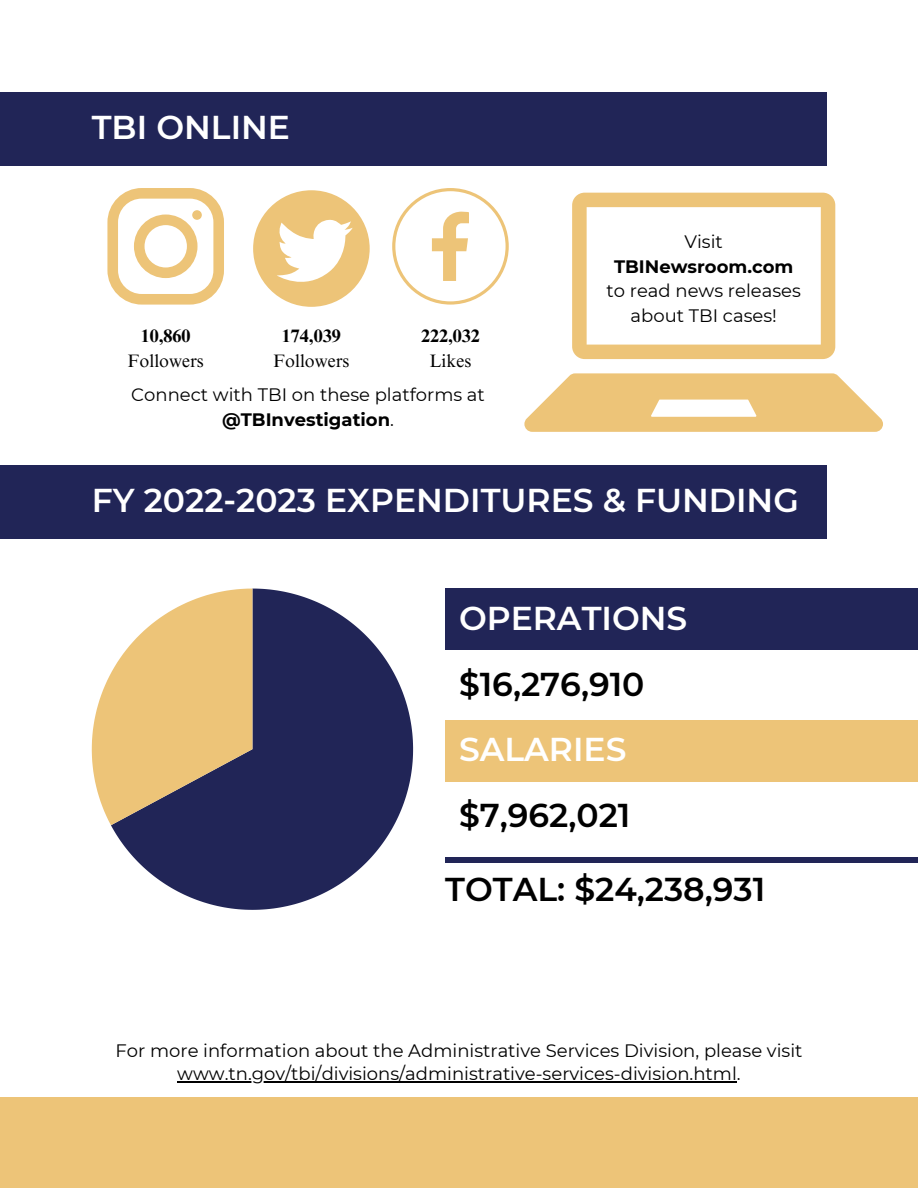
<style>
.page{position:relative;width:918px;height:1188px;background:#edc478}
.page>*{position:absolute;margin:0;border:0;box-sizing:border-box;transform-origin:0 0}
.t1{font:600 33px "Montserrat";color:#fff}
.t2{font:600 33px "Montserrat";color:#000}
.t3{font:18px/24.8px "Montserrat";color:#000;text-align:center}
.t4{font:18px "Times NRMT Pro";color:#000}
.t5{font:700 18px "Times NRMT Pro";color:#000}
.t6{font:700 18px/24.8px "Montserrat";color:#000;text-align:center}
.s1{font-weight:700}
.s2{font-weight:400}
</style>
<div class="page">
<div style="left:0;top:0;width:918px;height:1096px;background:#fff"></div>
<div style="left:0;top:465px;width:826px;height:73px;background:#212557"></div>
<div style="left:0;top:92px;width:826px;height:73px;background:#212557"></div>
<svg style="left:107px;top:188px;width:117px;height:117px"></svg>
<svg style="left:392px;top:188px;width:117px;height:117px"></svg>
<svg style="left:253px;top:190px;width:117px;height:117px"></svg>
<svg style="left:111px;top:589px;width:302px;height:321px;fill:#212557"></svg>
<svg style="left:92px;top:589px;width:160px;height:236px"></svg>
<div style="left:445px;top:589px;width:473px;height:61px;background:#212557"></div>
<div style="left:445px;top:720px;width:473px;height:62px;background:#edc478"></div>
<div style="left:445px;top:857px;width:473px;height:6px;background:#212557"></div>
<svg style="left:524px;top:373px;width:359px;height:59px"></svg>
<svg style="left:572px;top:193px;width:263px;height:166px"></svg>
<hr style="left:177px;top:1081px;width:560px;height:1px;background:#000">
<p class="t1" style="left:92px;top:107px;width:200px">TBI ONLINE</p>
<p class="t5" style="left:141px;top:329px;width:51px">10,860</p>
<p class="t4" style="left:128px;top:354px;width:78px">Followers</p>
<p class="t5" style="left:421px;top:329px;width:60px">222,032</p>
<p class="t4" style="left:430px;top:354px;width:43px">Likes</p>
<p class="t3" style="left:131px;top:382px;width:355px">Connect with TBI on these platforms at <span class="s1">@TBInvestigation</span>.</p>
<p class="t5" style="left:282px;top:329px;width:60px">174,039</p>
<p class="t4" style="left:273px;top:354px;width:78px">Followers</p>
<p class="t6" style="left:614px;top:229px;width:181px"><span class="s2">Visit<br></span>TBINewsroom.com</p>
<p class="t3" style="left:607px;top:279px;width:196px">to read news releases about TBI cases!</p>
<p class="t1" style="left:92px;top:480px;width:709px">FY 2022-2023 EXPENDITURES &amp; FUNDING</p>
<p class="t1" style="left:459px;top:598px;width:230px">OPERATIONS</p>
<p class="t2" style="left:459px;top:664px;width:187px">$16,276,910</p>
<p class="t1" style="left:459px;top:730px;width:169px">SALARIES</p>
<p class="t2" style="left:459px;top:795px;width:173px">$7,962,021</p>
<p class="t2" style="left:445px;top:869px;width:321px">TOTAL: $24,238,931</p>
<p class="t3" style="left:115px;top:1038px;width:689px;line-height:23.7px">For more information about the Administrative Services Division, please visit www.tn.gov/tbi/divisions/administrative-services-division.html.</p>
</div>
